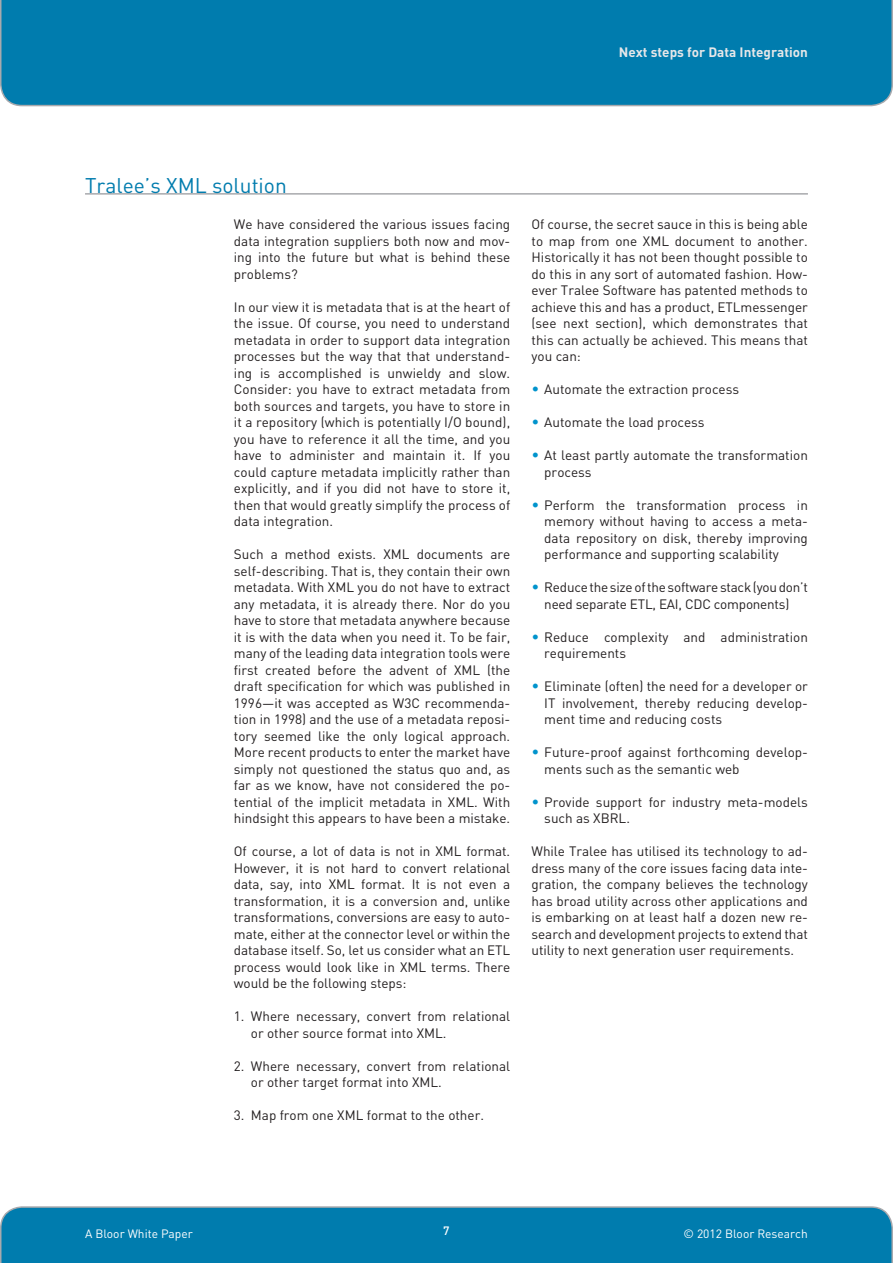
<style>
.page{position:relative;width:893px;height:1263px;background:#fff}
.page>*{position:absolute;margin:0;border:0;box-sizing:border-box;transform-origin:0 0}
.Header_-_Level_1{font:21px "DIN";color:#007cae}
.Body_copy{font:13.5px/16.5px "DIN";color:#231f20;text-align:justify}
.t1{font:700 13.5px "DIN";color:#e6e7e9}
.t2{font:12px "DIN";color:#fff}
.t3{font:500 12px "DIN";color:#fff}
.s1{font-size:15px;color:#0093cc}
</style>
<div class="page">
<div style="left:0;top:1206px;width:893px;height:57px;background:#007cae"></div>
<div style="left:0;top:0;width:893px;height:106px;background:#007cae"></div>
<hr style="left:85px;top:193px;width:723px;height:2px;background:#a8a9ad">
<p class="t1" style="left:619px;top:45px;width:191px">Next steps for Data Integration</p>
<p class="Header_-_Level_1" style="left:85px;top:173px;width:203px">Tralee’s XML solution</p>
<p class="Body_copy" style="left:234px;top:216px;width:278px">We have considered the various issues facing data integration suppliers both now and mov&shy;ing into the future but what is behind these problems?</p>
<p class="Body_copy" style="left:234px;top:299px;width:278px">In our view it is metadata that is at the heart of the issue. Of course, you need to understand metadata in order to support data integration processes but the way that that understand&shy;ing is accomplished is unwieldy and slow.<br>Consider: you have to extract metadata from both sources and targets, you have to store in it a repository (which is potentially I/O bound), you have to reference it all the time, and you have to administer and maintain it. If you could capture metadata implicitly rather than explicitly, and if you did not have to store it, then that would greatly simplify the process of data integration.</p>
<p class="Body_copy" style="left:234px;top:546px;width:278px">Such a method exists. XML documents are self-describing. That is, they contain their own metadata. With XML you do not have to extract any metadata, it is already there. Nor do you have to store that metadata anywhere because it is with the data when you need it. To be fair, many of the leading data integration tools were first created before the advent of XML (the draft specification for which was published in 1996—it was accepted as W3C recommenda&shy;tion in 1998) and the use of a metadata reposi&shy;tory seemed like the only logical approach.<br>More recent products to enter the market have simply not questioned the status quo and, as far as we know, have not considered the po&shy;tential of the implicit metadata in XML. With hindsight this appears to have been a mistake.</p>
<p class="Body_copy" style="left:234px;top:843px;width:278px">Of course, a lot of data is not in XML format.<br>However, it is not hard to convert relational data, say, into XML format. It is not even a transformation, it is a conversion and, unlike transformations, conversions are easy to auto&shy;mate, either at the connector level or within the database itself. So, let us consider what an ETL process would look like in XML terms. There would be the following steps:</p>
<p class="Body_copy" style="left:251px;top:1008px;width:261px;text-indent:-17px">1. Where necessary, convert from relational or other source format into XML.</p>
<p class="Body_copy" style="left:251px;top:1058px;width:261px;text-indent:-17px">2. Where necessary, convert from relational or other target format into XML.</p>
<p class="Body_copy" style="left:234px;top:1107px;width:252px">3. Map from one XML format to the other.</p>
<p class="Body_copy" style="left:531px;top:216px;width:278px">Of course, the secret sauce in this is being able to map from one XML document to another.<br>Historically it has not been thought possible to do this in any sort of automated fashion. How&shy;ever Tralee Software has patented methods to achieve this and has a product, ETLmessenger (see next section), which demonstrates that this can actually be achieved. This means that you can:</p>
<p class="Body_copy" style="left:531px;top:381px;width:209px"><span class="s1">•</span> Automate the extraction process</p>
<p class="Body_copy" style="left:531px;top:414px;width:175px"><span class="s1">•</span> Automate the load process</p>
<p class="Body_copy" style="left:544px;top:447px;width:265px;text-indent:-13px"><span class="s1">•</span> At least partly automate the transformation process</p>
<p class="Body_copy" style="left:544px;top:497px;width:265px;text-indent:-13px"><span class="s1">•</span> Perform the transformation process in memory without having to access a meta&shy;data repository on disk, thereby improving performance and supporting scalability</p>
<p class="Body_copy" style="left:531px;top:579px;width:278px;text-align:center"><span class="s1">•</span> Reduce the size of the software stack (you don’t need separate ETL, EAI, CDC components)</p>
<p class="Body_copy" style="left:544px;top:629px;width:265px;text-indent:-13px"><span class="s1">•</span> Reduce complexity and administration requirements</p>
<p class="Body_copy" style="left:544px;top:678px;width:265px;text-indent:-13px"><span class="s1">•</span> Eliminate (often) the need for a developer or IT involvement, thereby reducing develop&shy;ment time and reducing costs</p>
<p class="Body_copy" style="left:544px;top:744px;width:265px;text-indent:-13px"><span class="s1">•</span> Future-proof against forthcoming develop&shy;ments such as the semantic web</p>
<p class="Body_copy" style="left:544px;top:794px;width:265px;text-indent:-13px"><span class="s1">•</span> Provide support for industry meta-models such as XBRL.</p>
<p class="Body_copy" style="left:531px;top:843px;width:278px">While Tralee has utilised its technology to ad&shy;dress many of the core issues facing data inte&shy;gration, the company believes the technology has broad utility across other applications and is embarking on at least half a dozen new re&shy;search and development projects to extend that utility to next generation user requirements.</p>
<p class="t2" style="left:85px;top:1226px;width:109px">A Bloor White Paper</p>
<p class="t3" style="left:443px;top:1224px;width:8px">7</p>
<p class="t2" style="left:683px;top:1226px;width:126px">© 2012 Bloor Research</p>
</div>
